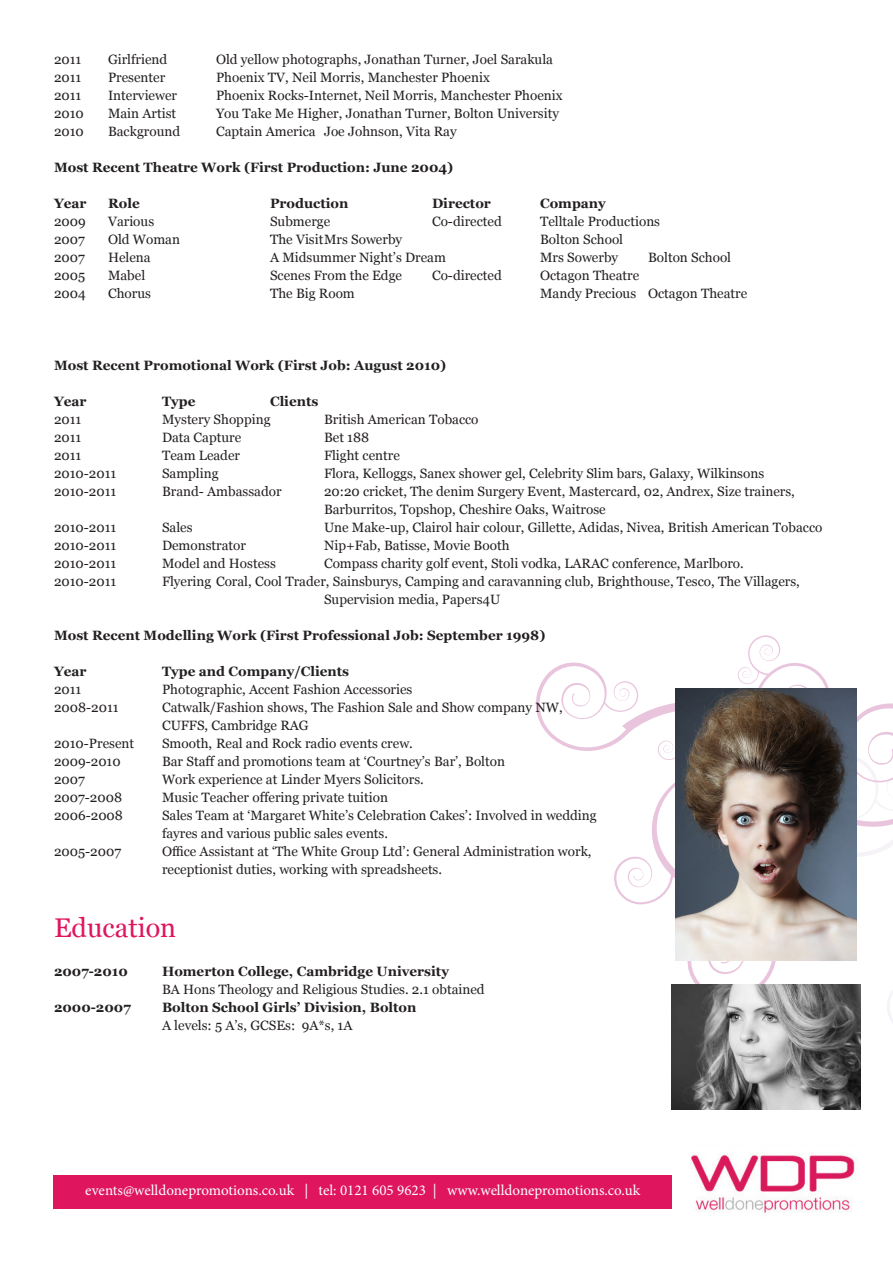
<style>
.page{position:relative;width:893px;height:1263px;background:#fff}
.page>*{position:absolute;margin:0;border:0;box-sizing:border-box;transform-origin:0 0}
.t1{font:27px "Georgia";color:#df165e}
.t2{font:15px "Minion Pro";color:#fff}
.t3{font:13.5px/18px "Georgia";color:#231f20}
.t4{font:700 13.5px "Georgia";color:#231f20}
</style>
<div class="page">
<div style="left:54px;top:1175px;width:618px;height:33px;background:#df165e"></div>
<img style="left:691px;top:1153px;width:164px;height:60px">
<svg style="left:536px;top:635px;width:357px;height:403px"></svg>
<img style="left:672px;top:984px;width:188px;height:126px">
<img style="left:675px;top:689px;width:181px;height:271px">
<p class="t3" style="left:54px;top:50px;width:29px">2011</p>
<p class="t3" style="left:108px;top:50px;width:61px">Girlfriend</p>
<p class="t3" style="left:216px;top:50px;width:339px">Old yellow photographs, Jonathan Turner, Joel Sarakula</p>
<p class="t3" style="left:54px;top:68px;width:29px">2011</p>
<p class="t3" style="left:108px;top:68px;width:59px">Presenter</p>
<p class="t3" style="left:216px;top:68px;width:275px">Phoenix TV, Neil Morris, Manchester Phoenix</p>
<p class="t3" style="left:54px;top:86px;width:29px">2011</p>
<p class="t3" style="left:108px;top:86px;width:71px">Interviewer</p>
<p class="t3" style="left:216px;top:86px;width:348px">Phoenix Rocks-Internet, Neil Morris, Manchester Phoenix</p>
<p class="t3" style="left:54px;top:104px;width:31px">2010</p>
<p class="t3" style="left:108px;top:104px;width:70px">Main Artist</p>
<p class="t3" style="left:216px;top:104px;width:345px">You Take Me Higher, Jonathan Turner, Bolton University</p>
<p class="t3" style="left:54px;top:122px;width:31px">2010</p>
<p class="t3" style="left:108px;top:122px;width:74px">Background</p>
<p class="t3" style="left:216px;top:122px;width:242px">Captain America Joe Johnson, Vita Ray</p>
<p class="t4" style="left:54px;top:157px;width:401px">Most Recent Theatre Work (First Production: June 2004)</p>
<p class="t4" style="left:54px;top:193px;width:34px">Year</p>
<p class="t4" style="left:108px;top:193px;width:33px">Role</p>
<p class="t4" style="left:270px;top:193px;width:80px">Production</p>
<p class="t4" style="left:432px;top:193px;width:60px">Director</p>
<p class="t4" style="left:540px;top:193px;width:67px">Company</p>
<p class="t3" style="left:54px;top:212px;width:33px">2009</p>
<p class="t3" style="left:108px;top:212px;width:48px">Various</p>
<p class="t3" style="left:270px;top:212px;width:62px">Submerge</p>
<p class="t3" style="left:432px;top:212px;width:71px">Co-directed</p>
<p class="t3" style="left:540px;top:212px;width:122px">Telltale Productions</p>
<p class="t3" style="left:54px;top:230px;width:32px">2007</p>
<p class="t3" style="left:108px;top:230px;width:74px">Old Woman</p>
<p class="t3" style="left:270px;top:230px;width:134px">The VisitMrs Sowerby</p>
<p class="t3" style="left:540px;top:230px;width:85px">Bolton School</p>
<p class="t3" style="left:54px;top:248px;width:32px">2007</p>
<p class="t3" style="left:108px;top:248px;width:44px">Helena</p>
<p class="t3" style="left:270px;top:248px;width:177px">A Midsummer Night’s Dream</p>
<p class="t3" style="left:540px;top:248px;width:80px">Mrs Sowerby</p>
<p class="t3" style="left:648px;top:248px;width:85px">Bolton School</p>
<p class="t3" style="left:54px;top:266px;width:33px">2005</p>
<p class="t3" style="left:108px;top:266px;width:39px">Mabel</p>
<p class="t3" style="left:270px;top:266px;width:134px">Scenes From the Edge</p>
<p class="t3" style="left:432px;top:266px;width:71px">Co-directed</p>
<p class="t3" style="left:540px;top:266px;width:101px">Octagon Theatre</p>
<p class="t3" style="left:54px;top:284px;width:33px">2004</p>
<p class="t3" style="left:108px;top:284px;width:44px">Chorus</p>
<p class="t3" style="left:270px;top:284px;width:86px">The Big Room</p>
<p class="t3" style="left:540px;top:284px;width:209px">Mandy Precious Octagon Theatre</p>
<p class="t4" style="left:54px;top:355px;width:394px">Most Recent Promotional Work (First Job: August 2010)</p>
<p class="t4" style="left:54px;top:391px;width:34px">Year</p>
<p class="t4" style="left:162px;top:391px;width:35px">Type</p>
<p class="t4" style="left:270px;top:391px;width:50px">Clients</p>
<p class="t3" style="left:54px;top:410px;width:29px">2011</p>
<p class="t3" style="left:162px;top:410px;width:110px">Mystery Shopping</p>
<p class="t3" style="left:324px;top:410px;width:156px">British American Tobacco</p>
<p class="t3" style="left:54px;top:428px;width:29px">2011</p>
<p class="t3" style="left:162px;top:428px;width:81px">Data Capture</p>
<p class="t3" style="left:324px;top:428px;width:47px">Bet 188</p>
<p class="t3" style="left:54px;top:446px;width:29px">2011</p>
<p class="t3" style="left:162px;top:446px;width:80px">Team Leader</p>
<p class="t3" style="left:324px;top:446px;width:77px">Flight centre</p>
<p class="t3" style="left:54px;top:464px;width:64px">2010-2011</p>
<p class="t3" style="left:162px;top:464px;width:58px">Sampling</p>
<p class="t3" style="left:324px;top:464px;width:442px">Flora, Kelloggs, Sanex shower gel, Celebrity Slim bars, Galaxy, Wilkinsons</p>
<p class="t3" style="left:54px;top:482px;width:64px">2010-2011</p>
<p class="t3" style="left:162px;top:482px;width:121px">Brand- Ambassador</p>
<p class="t3" style="left:324px;top:482px;width:472px">20:20 cricket, The denim Surgery Event, Mastercard, 02, Andrex, Size trainers,<br>Barburritos, Topshop, Cheshire Oaks, Waitrose</p>
<p class="t3" style="left:54px;top:518px;width:64px">2010-2011</p>
<p class="t3" style="left:162px;top:518px;width:32px">Sales</p>
<p class="t3" style="left:324px;top:518px;width:500px">Une Make-up, Clairol hair colour, Gillette, Adidas, Nivea, British American Tobacco</p>
<p class="t3" style="left:54px;top:536px;width:64px">2010-2011</p>
<p class="t3" style="left:162px;top:536px;width:86px">Demonstrator</p>
<p class="t3" style="left:324px;top:536px;width:187px">Nip+Fab, Batisse, Movie Booth</p>
<p class="t3" style="left:54px;top:554px;width:64px">2010-2011</p>
<p class="t3" style="left:162px;top:554px;width:115px">Model and Hostess</p>
<p class="t3" style="left:324px;top:554px;width:421px">Compass charity golf event, Stoli vodka, LARAC conference, Marlboro.</p>
<p class="t3" style="left:54px;top:572px;width:64px">2010-2011</p>
<p class="t3" style="left:324px;top:572px;width:477px;text-indent:-162px">Flyering Coral, Cool Trader, Sainsburys, Camping and caravanning club, Brighthouse, Tesco, The Villagers,<br>Supervision media, Papers4U</p>
<p class="t4" style="left:54px;top:625px;width:493px">Most Recent Modelling Work (First Professional Job: September 1998)</p>
<p class="t4" style="left:54px;top:661px;width:34px">Year</p>
<p class="t4" style="left:162px;top:661px;width:189px">Type and Company/Clients</p>
<p class="t3" style="left:54px;top:680px;width:29px">2011</p>
<p class="t3" style="left:162px;top:680px;width:252px">Photographic, Accent Fashion Accessories</p>
<p class="t3" style="left:54px;top:698px;width:66px">2008-2011</p>
<p class="t3" style="left:162px;top:698px;width:402px">Catwalk/Fashion shows, The Fashion Sale and Show company NW,<br>CUFFS, Cambridge RAG</p>
<p class="t3" style="left:54px;top:734px;width:82px">2010-Present</p>
<p class="t3" style="left:162px;top:734px;width:252px">Smooth, Real and Rock radio events crew.</p>
<p class="t3" style="left:54px;top:752px;width:68px">2009-2010</p>
<p class="t3" style="left:162px;top:752px;width:345px">Bar Staff and promotions team at ‘Courtney’s Bar’, Bolton</p>
<p class="t3" style="left:54px;top:770px;width:32px">2007</p>
<p class="t3" style="left:162px;top:770px;width:263px">Work experience at Linder Myers Solicitors.</p>
<p class="t3" style="left:54px;top:788px;width:70px">2007-2008</p>
<p class="t3" style="left:162px;top:788px;width:227px">Music Teacher offering private tuition</p>
<p class="t3" style="left:54px;top:806px;width:70px">2006-2008</p>
<p class="t3" style="left:162px;top:806px;width:436px">Sales Team at ‘Margaret White’s Celebration Cakes’: Involved in wedding</p>
<p class="t3" style="left:162px;top:824px;width:228px">fayres and various public sales events.</p>
<p class="t3" style="left:54px;top:842px;width:69px">2005-2007</p>
<p class="t3" style="left:162px;top:842px;width:431px">Office Assistant at ‘The White Group Ltd’: General Administration work,</p>
<p class="t3" style="left:162px;top:860px;width:282px">receptionist duties, working with spreadsheets.</p>
<p class="t1" style="left:54px;top:908px;width:124px">Education</p>
<p class="t4" style="left:54px;top:961px;width:75px">2007-2010</p>
<p class="t4" style="left:162px;top:961px;width:288px">Homerton College, Cambridge University</p>
<p class="t3" style="left:162px;top:980px;width:324px">BA Hons Theology and Religious Studies. 2.1 obtained</p>
<p class="t4" style="left:54px;top:997px;width:78px">2000-2007</p>
<p class="t4" style="left:162px;top:997px;width:256px">Bolton School Girls’ Division, Bolton</p>
<p class="t3" style="left:162px;top:1016px;width:192px">A levels: 5 A’s, GCSEs: 9A*s, 1A</p>
<p class="t2" style="left:85px;top:1180px;width:557px">events@welldonepromotions.co.uk | tel: 0121 605 9623 | www.welldonepromotions.co.uk</p>
</div>
